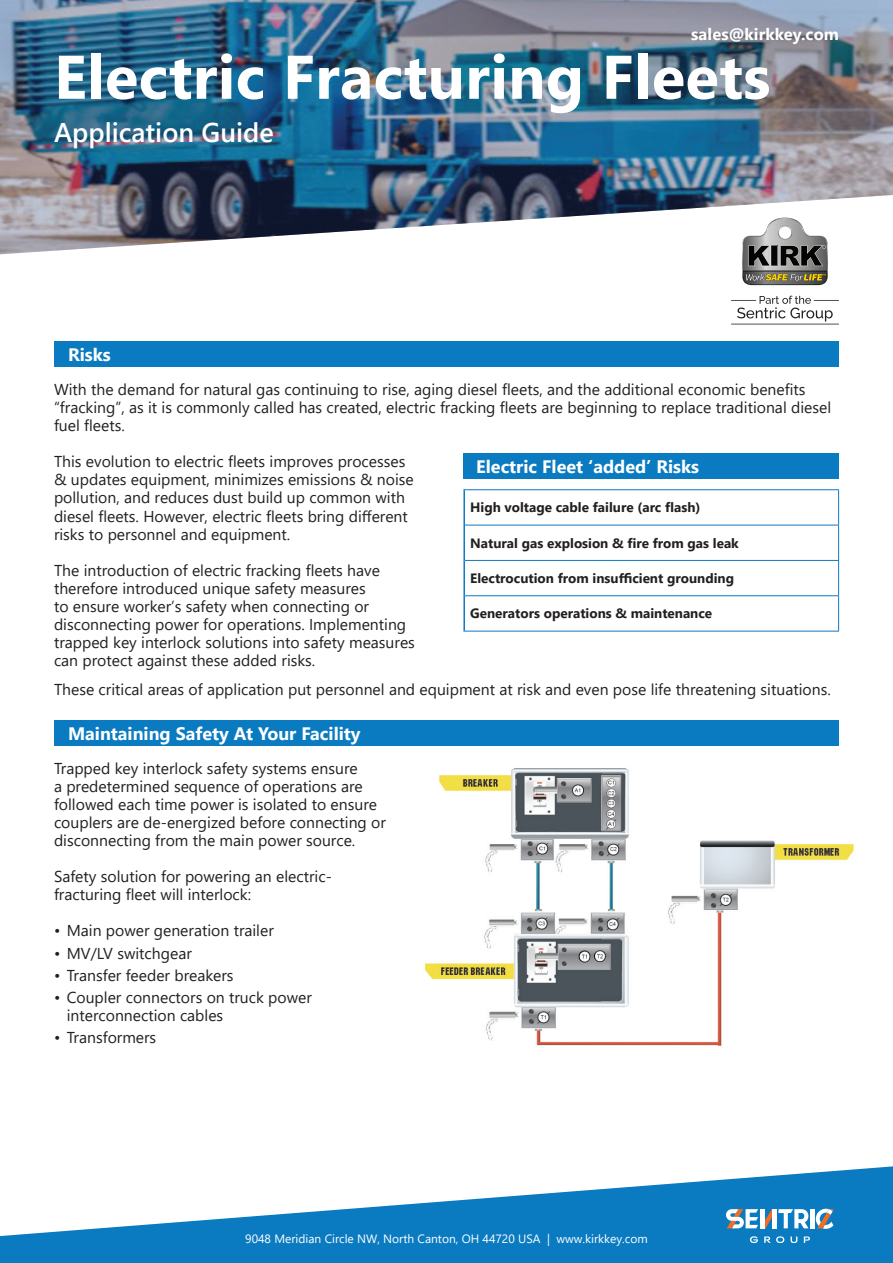
<style>
.page{position:relative;width:893px;height:1263px;background:#fff}
.page>*{position:absolute;margin:0;border:0;box-sizing:border-box;transform-origin:0 0}
.t1{font:700 61.5px "Segoe UI";letter-spacing:.005em;color:#fff}
.t2{font:600 27px "Segoe UI";color:#fff}
.t3{font:700 18px "Segoe UI";color:#fff}
.t4{font:700 16.5px "Segoe UI";letter-spacing:.005em;color:#fff}
.t5{font:15.75px/18px "Segoe UI";color:#231f20}
.t6{font:700 13.5px "Segoe UI";color:#231f20}
.t7{font:12px "Segoe UI";color:#fff}
</style>
<div class="page">
<div style="left:54px;top:341px;width:785px;height:26px;background:#0b7bc1"></div>
<div style="left:54px;top:720px;width:785px;height:26px;background:#0b7bc1"></div>
<svg style="left:0;top:1166px;width:893px;height:97px;fill:#0b7bc1"></svg>
<img style="left:742px;top:255px;width:86px;height:29px">
<svg style="left:746px;top:255px;width:81px;height:30px;background:#6a6759"></svg>
<hr style="left:731px;top:324px;width:108px;height:1px;background:#231f20">
<svg style="left:731px;top:296px;width:108px;height:25px"></svg>
<svg style="left:750px;top:1236px;width:8px;height:7px"></svg>
<svg style="left:764px;top:1236px;width:20px;height:7px"></svg>
<svg style="left:790px;top:1236px;width:7px;height:7px"></svg>
<svg style="left:804px;top:1236px;width:6px;height:7px"></svg>
<hr style="left:760px;top:1209px;width:4px;height:19px;background:#fff">
<svg style="left:726px;top:1209px;width:32px;height:19px"></svg>
<svg style="left:764px;top:1209px;width:44px;height:19px"></svg>
<svg style="left:816px;top:1209px;width:18px;height:20px"></svg>
<hr style="left:810px;top:1209px;width:4px;height:19px;background:#fff">
<div style="left:463px;top:453px;width:376px;height:26px;background:#0b7bc1"></div>
<hr style="left:463px;top:489px;width:376px;height:1px;background:#0b7bc1">
<hr style="left:838px;top:490px;width:1px;height:35px;background:#0b7bc1">
<hr style="left:465px;top:525px;width:374px;height:1px;background:#0b7bc1">
<hr style="left:838px;top:525px;width:1px;height:35px;background:#0b7bc1">
<hr style="left:465px;top:560px;width:374px;height:1px;background:#0b7bc1">
<hr style="left:838px;top:561px;width:1px;height:34px;background:#0b7bc1">
<hr style="left:465px;top:595px;width:374px;height:1px;background:#0b7bc1">
<hr style="left:838px;top:596px;width:1px;height:35px;background:#0b7bc1">
<hr style="left:463px;top:631px;width:376px;height:1px;background:#0b7bc1">
<hr style="left:463px;top:490px;width:2px;height:35px;background:#0b7bc1">
<hr style="left:463px;top:525px;width:2px;height:35px;background:#0b7bc1">
<hr style="left:463px;top:560px;width:2px;height:36px;background:#0b7bc1">
<hr style="left:463px;top:596px;width:2px;height:35px;background:#0b7bc1">
<img style="left:425px;top:768px;width:429px;height:278px">
<img style="left:0;top:0;width:893px;height:255px">
<p class="t4" style="left:691px;top:19px;width:149px">sales@kirkkey.com</p>
<h1 class="t1" style="left:54px;top:19px;width:718px">Electric Fracturing Fleets</h1>
<h2 class="t2" style="left:54px;top:107px;width:221px">Application Guide</h2>
<p class="t3" style="left:68px;top:337px;width:44px">Risks</p>
<p class="t5" style="left:54px;top:379px;width:779px">With the demand for natural gas continuing to rise, aging diesel fleets, and the additional economic benefits “fracking”, as it is commonly called has created, electric fracking fleets are beginning to replace traditional diesel fuel fleets.</p>
<p class="t5" style="left:54px;top:451px;width:361px">This evolution to electric fleets improves processes &amp; updates equipment, minimizes emissions &amp; noise pollution, and reduces dust build up common with diesel fleets. However, electric fleets bring different risks to personnel and equipment.</p>
<p class="t5" style="left:54px;top:559px;width:362px">The introduction of electric fracking fleets have therefore introduced unique safety measures<br>to ensure worker’s safety when connecting or disconnecting power for operations. Implementing trapped key interlock solutions into safety measures can protect against these added risks.</p>
<p class="t5" style="left:54px;top:679px;width:778px">These critical areas of application put personnel and equipment at risk and even pose life threatening situations.</p>
<p class="t3" style="left:476px;top:449px;width:224px">Electric Fleet ‘added’ Risks</p>
<p class="t6" style="left:470px;top:495px;width:232px">High voltage cable failure (arc flash)</p>
<p class="t6" style="left:470px;top:530px;width:270px">Natural gas explosion &amp; fire from gas leak</p>
<p class="t6" style="left:470px;top:565px;width:265px">Electrocution from insufficient grounding</p>
<p class="t6" style="left:470px;top:601px;width:244px">Generators operations &amp; maintenance</p>
<p class="t3" style="left:68px;top:716px;width:294px">Maintaining Safety At Your Facility</p>
<p class="t5" style="left:54px;top:758px;width:333px">Trapped key interlock safety systems ensure<br>a predetermined sequence of operations are followed each time power is isolated to ensure couplers are de-energized before connecting or disconnecting from the main power source.</p>
<p class="t5" style="left:54px;top:866px;width:279px">Safety solution for powering an electric&shy;fracturing fleet will interlock:</p>
<p class="t5" style="left:54px;top:920px;width:221px">• Main power generation trailer</p>
<p class="t5" style="left:54px;top:943px;width:139px">• MV/LV switchgear</p>
<p class="t5" style="left:54px;top:965px;width:181px">• Transfer feeder breakers</p>
<p class="t5" style="left:67px;top:987px;width:247px;text-indent:-13px">• Coupler connectors on truck power interconnection cables</p>
<p class="t5" style="left:54px;top:1027px;width:104px">• Transformers</p>
<p class="t7" style="left:245px;top:1227px;width:404px">9048 Meridian Circle NW, North Canton, OH 44720 USA | www.kirkkey.com</p>
</div>
